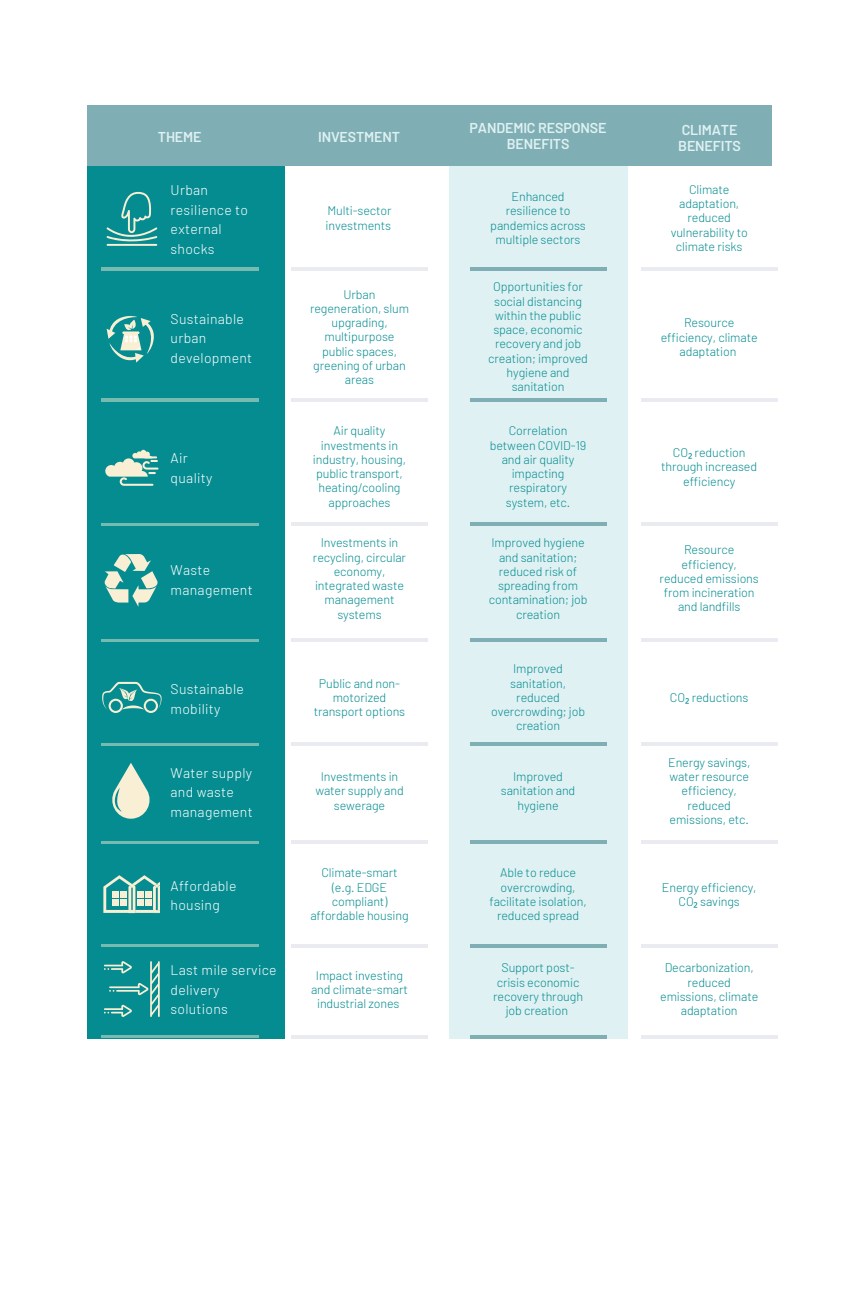
<style>
.page{position:relative;width:864px;height:1296px;background:#fff}
.page>*{position:absolute;margin:0;border:0;box-sizing:border-box;transform-origin:0 0}
.t1{font:600 14.3px/16.1px "Barlow";letter-spacing:-.01em;color:#dff1f2;text-align:center}
.t2{font:300 14px/19.5px "Barlow";letter-spacing:.02em;color:#fff}
.t3{font:300 12.5px/14.2px "Barlow";letter-spacing:-.01em;color:#058c91;text-align:center}
.s1{font-family:"Noto Sans";font-weight:400}
</style>
<div class="page">
<hr style="left:0;top:137px;width:1px;height:619px;background:#058c91">
<div style="left:87px;top:106px;width:685px;height:60px;background:#7fafb5"></div>
<div style="left:87px;top:166px;width:198px;height:873px;background:#058c91"></div>
<hr style="left:101px;top:268px;width:158px;height:2px;background:#f9efd4">
<hr style="left:101px;top:399px;width:158px;height:2px;background:#f9efd4">
<hr style="left:291px;top:267px;width:137px;height:3px;background:#e9ebf1">
<hr style="left:101px;top:523px;width:158px;height:2px;background:#f9efd4">
<hr style="left:107px;top:244px;width:50px;height:2px;background:#f9efd4">
<svg style="left:107px;top:192px;width:50px;height:49px"></svg>
<svg style="left:107px;top:315px;width:47px;height:48px"></svg>
<svg style="left:105px;top:450px;width:54px;height:36px"></svg>
<hr style="left:101px;top:639px;width:158px;height:2px;background:#f9efd4">
<div style="left:449px;top:166px;width:179px;height:873px;background:#dff1f2"></div>
<hr style="left:641px;top:267px;width:136px;height:3px;background:#e9ebf1">
<hr style="left:291px;top:398px;width:137px;height:3px;background:#e9ebf1">
<hr style="left:641px;top:398px;width:136px;height:3px;background:#e9ebf1">
<hr style="left:291px;top:523px;width:137px;height:3px;background:#e9ebf1">
<hr style="left:641px;top:523px;width:136px;height:3px;background:#e9ebf1">
<hr style="left:291px;top:639px;width:137px;height:3px;background:#e9ebf1">
<hr style="left:641px;top:639px;width:136px;height:3px;background:#e9ebf1">
<hr style="left:470px;top:267px;width:136px;height:3px;background:#7fafb5">
<hr style="left:470px;top:398px;width:136px;height:3px;background:#7fafb5">
<hr style="left:470px;top:523px;width:136px;height:3px;background:#7fafb5">
<hr style="left:470px;top:639px;width:136px;height:3px;background:#7fafb5">
<hr style="left:470px;top:743px;width:136px;height:3px;background:#7fafb5">
<hr style="left:470px;top:841px;width:136px;height:3px;background:#7fafb5">
<hr style="left:470px;top:944px;width:136px;height:3px;background:#7fafb5">
<hr style="left:470px;top:1036px;width:136px;height:3px;background:#7fafb5">
<hr style="left:291px;top:743px;width:137px;height:3px;background:#e9ebf1">
<hr style="left:291px;top:841px;width:137px;height:3px;background:#e9ebf1">
<hr style="left:291px;top:944px;width:137px;height:3px;background:#e9ebf1">
<hr style="left:291px;top:1036px;width:137px;height:3px;background:#e9ebf1">
<hr style="left:641px;top:743px;width:136px;height:3px;background:#e9ebf1">
<hr style="left:641px;top:841px;width:136px;height:3px;background:#e9ebf1">
<hr style="left:641px;top:944px;width:136px;height:3px;background:#e9ebf1">
<hr style="left:641px;top:1036px;width:136px;height:3px;background:#e9ebf1">
<hr style="left:101px;top:743px;width:158px;height:3px;background:#f9efd4">
<hr style="left:101px;top:842px;width:158px;height:2px;background:#f9efd4">
<hr style="left:101px;top:945px;width:158px;height:2px;background:#f9efd4">
<hr style="left:101px;top:1036px;width:158px;height:2px;background:#f9efd4">
<svg style="left:104px;top:554px;width:54px;height:53px"></svg>
<svg style="left:102px;top:682px;width:60px;height:31px"></svg>
<svg style="left:112px;top:763px;width:38px;height:56px"></svg>
<svg style="left:103px;top:875px;width:57px;height:38px"></svg>
<svg style="left:104px;top:961px;width:56px;height:56px"></svg>
<p class="t1" style="left:158px;top:128px;width:45px">THEME</p>
<p class="t1" style="left:318px;top:128px;width:84px">INVESTMENT</p>
<p class="t1" style="left:470px;top:119px;width:139px">PANDEMIC RESPONSE<br>BENEFITS</p>
<p class="t1" style="left:678px;top:121px;width:64px;text-align:left">CLIMATE<br>BENEFITS</p>
<p class="t2" style="left:171px;top:180px;width:79px">Urban resilience to external shocks</p>
<p class="t2" style="left:171px;top:309px;width:83px">Sustainable urban development</p>
<p class="t2" style="left:171px;top:448px;width:43px">Air quality</p>
<p class="t2" style="left:171px;top:560px;width:84px">Waste management</p>
<p class="t3" style="left:326px;top:203px;width:68px;text-align:left">Multi-sector investments</p>
<p class="t3" style="left:310px;top:286px;width:101px">Urban regeneration, slum upgrading, multipurpose public spaces, greening of urban areas</p>
<p class="t3" style="left:313px;top:423px;width:95px">Air quality investments in industry, housing, public transport, heating/cooling approaches</p>
<p class="t3" style="left:313px;top:535px;width:95px">Investments in recycling, circular economy, integrated waste management systems</p>
<p class="t3" style="left:490px;top:189px;width:97px">Enhanced resilience to pandemics across multiple sectors</p>
<p class="t3" style="left:488px;top:279px;width:101px">Opportunities for social distancing within the public space, economic recovery and job creation; improved hygiene and sanitation</p>
<p class="t3" style="left:490px;top:423px;width:98px">Correlation between COVID-19 and air quality impacting respiratory system, etc.</p>
<p class="t3" style="left:489px;top:535px;width:100px">Improved hygiene and sanitation; reduced risk of spreading from contamination; job creation</p>
<p class="t3" style="left:671px;top:182px;width:79px">Climate adaptation, reduced vulnerability to climate risks</p>
<p class="t3" style="left:661px;top:315px;width:98px">Resource efficiency, climate adaptation</p>
<p class="t3" style="left:661px;top:445px;width:97px">CO<span class="s1">₂</span> reduction through increased efficiency</p>
<p class="t3" style="left:660px;top:542px;width:101px">Resource efficiency, reduced emissions from incineration and landfills</p>
<p class="t2" style="left:171px;top:679px;width:75px">Sustainable mobility</p>
<p class="t3" style="left:314px;top:676px;width:93px">Public and non&shy;motorized transport options</p>
<p class="t3" style="left:491px;top:661px;width:95px">Improved sanitation, reduced overcrowding; job creation</p>
<p class="t3" style="left:670px;top:690px;width:80px">CO<span class="s1">₂</span> reductions</p>
<p class="t2" style="left:171px;top:762px;width:84px">Water supply and waste management</p>
<p class="t3" style="left:315px;top:769px;width:90px">Investments in water supply and sewerage</p>
<p class="t3" style="left:501px;top:769px;width:76px">Improved sanitation and hygiene</p>
<p class="t3" style="left:668px;top:755px;width:84px">Energy savings, water resource efficiency, reduced emissions, etc.</p>
<p class="t2" style="left:171px;top:876px;width:67px">Affordable housing</p>
<p class="t3" style="left:310px;top:865px;width:100px">Climate-smart (e.g. EDGE compliant) affordable housing</p>
<p class="t3" style="left:490px;top:865px;width:99px">Able to reduce overcrowding, facilitate isolation, reduced spread</p>
<p class="t3" style="left:662px;top:880px;width:96px">Energy efficiency,<br>CO<span class="s1">₂</span> savings</p>
<p class="t2" style="left:171px;top:960px;width:108px">Last mile service delivery solutions</p>
<p class="t3" style="left:311px;top:967px;width:98px">Impact investing and climate-smart industrial zones</p>
<p class="t3" style="left:493px;top:960px;width:91px">Support post&shy;crisis economic recovery through job creation</p>
<p class="t3" style="left:660px;top:960px;width:100px">Decarbonization, reduced emissions, climate adaptation</p>
</div>
